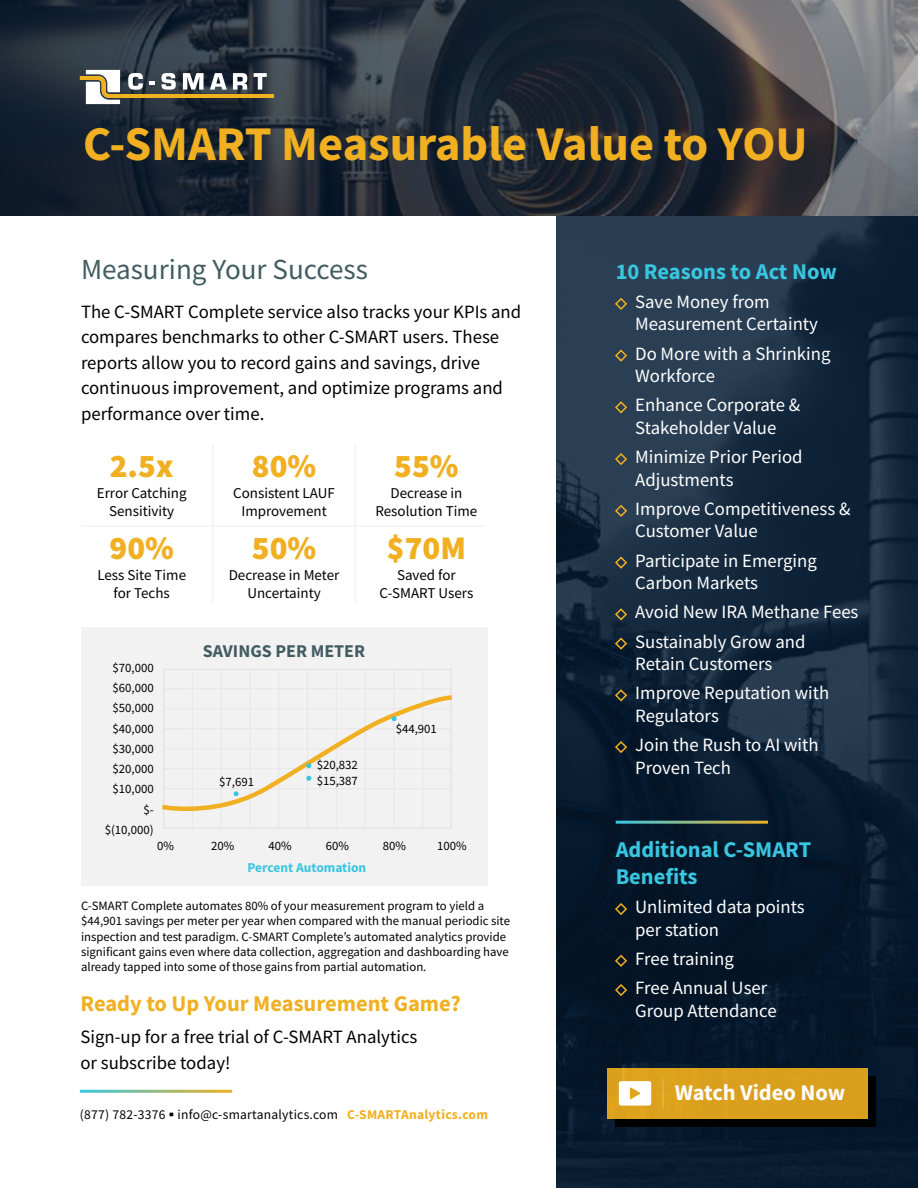
<style>
.page{position:relative;width:918px;height:1188px;background:#fff}
.page>*{position:absolute;margin:0;border:0;box-sizing:border-box;transform-origin:0 0}
.t1{font:700 48.45px "Source Sans Pro";color:#f0b021}
.t2{font:900 33px "Source Sans Pro";color:#f0b021}
.t3{font:29.1px "Source Sans Pro";color:#425c61}
.t4{font:700 22.5px/27px "Source Sans Pro";color:#39c6e0}
.t5{font:700 22.5px "Source Sans Pro";color:#f0b021}
.t6{font:700 22.5px "Source Sans Pro";color:#fff}
.t7{font:18.75px/22.5px "Source Sans Pro";color:#fff}
.t8{font:18.75px/25.5px "Source Sans Pro";color:#000}
.t9{font:700 18px "Source Sans Pro";color:#425c61}
.t10{font:15px/18px "Source Sans Pro";color:#000;text-align:center}
.t11{font:13.5px "Source Sans Pro";letter-spacing:.02em;color:#000}
.t12{font:700 13.5px "Source Sans Pro";color:#39c6e0}
.t13{font:12.75px/20.2px "Source Sans Pro";color:#000}
.s1{font-size:12px;color:#f0b021}
.s2{font-family:"Lato"}
.s3{font-weight:700;color:#f0b021}
</style>
<div class="page">
<img style="left:556px;top:216px;width:362px;height:972px">
<svg style="left:0;top:0;width:406px;height:216px;background:#212b38"></svg>
<svg style="left:857px;top:0;width:61px;height:216px;background:#7f8187"></svg>
<img style="left:406px;top:0;width:451px;height:216px">
<svg style="left:80px;top:70px;width:194px;height:34px"></svg>
<hr style="left:616px;top:821px;width:152px;height:3px;background:#fff">
<div style="left:81px;top:627px;width:406px;height:259px;background:#f2f2f2"></div>
<hr style="left:250px;top:669px;width:1px;height:160px;background:#e6e6e6">
<hr style="left:393px;top:669px;width:1px;height:160px;background:#e6e6e6">
<hr style="left:221px;top:669px;width:1px;height:160px;background:#e6e6e6">
<hr style="left:365px;top:669px;width:1px;height:160px;background:#e6e6e6">
<hr style="left:307px;top:669px;width:1px;height:160px;background:#e6e6e6">
<hr style="left:192px;top:669px;width:1px;height:160px;background:#e6e6e6">
<hr style="left:336px;top:669px;width:1px;height:160px;background:#e6e6e6">
<hr style="left:278px;top:669px;width:1px;height:160px;background:#e6e6e6">
<hr style="left:422px;top:669px;width:1px;height:160px;background:#e6e6e6">
<div style="left:163px;top:669px;width:289px;height:160px;border:2px solid #e6e6e6"></div>
<hr style="left:163px;top:688px;width:289px;height:1px;background:#e6e6e6">
<svg style="left:162px;top:693px;width:290px;height:121px"></svg>
<hr style="left:212px;top:444px;width:2px;height:159px;background:#f2f2f2">
<hr style="left:355px;top:444px;width:1px;height:159px;background:#f2f2f2">
<hr style="left:81px;top:525px;width:403px;height:2px;background:#f2f2f2">
<div style="left:615px;top:1076px;width:260px;height:51px;background:#000"></div>
<div style="left:607px;top:1068px;width:260px;height:51px;background:#daa01d"></div>
<svg style="left:619px;top:1081px;width:32px;height:25px"></svg>
<hr style="left:662px;top:1079px;width:2px;height:29px;background:#fff">
<h1 class="t1" style="left:83px;top:111px;width:726px">C-SMART Measurable Value to YOU</h1>
<h3 class="t3" style="left:81px;top:251px;width:289px">Measuring Your Success</h3>
<h3 class="t8" style="left:81px;top:299px;width:442px">The C-SMART Complete service also tracks your KPIs and compares benchmarks to other C-SMART users. These reports allow you to record gains and savings, drive continuous improvement, and optimize programs and performance over time.</h3>
<h2 class="t2" style="left:110px;top:444px;width:66px">2.5x</h2>
<h2 class="t2" style="left:252px;top:444px;width:66px">80%</h2>
<h2 class="t2" style="left:394px;top:444px;width:66px">55%</h2>
<p class="t10" style="left:97px;top:484px;width:91px">Error Catching<br>Sensitivity</p>
<p class="t10" style="left:233px;top:484px;width:103px">Consistent LAUF<br>Improvement</p>
<p class="t10" style="left:375px;top:484px;width:103px">Decrease in<br>Resolution Time</p>
<h2 class="t2" style="left:110px;top:525px;width:66px">90%</h2>
<h2 class="t2" style="left:252px;top:525px;width:66px">50%</h2>
<h2 class="t2" style="left:387px;top:525px;width:81px">$70M</h2>
<p class="t10" style="left:97px;top:566px;width:90px">Less Site Time for Techs</p>
<p class="t10" style="left:229px;top:566px;width:112px">Decrease in Meter<br>Uncertainty</p>
<p class="t10" style="left:380px;top:566px;width:95px">Saved for<br>C-SMART Users</p>
<p class="t13" style="left:105px;top:658px;width:50px;text-align:right">$70,000 $60,000 $50,000 $40,000 $30,000 $20,000 $10,000 $- $(10,000)</p>
<h3 class="t9" style="left:203px;top:639px;width:164px">SAVINGS PER METER</h3>
<p class="t13" style="left:317px;top:754px;width:43px">$20,832</p>
<p class="t13" style="left:219px;top:772px;width:36px">$7,691</p>
<p class="t13" style="left:317px;top:770px;width:43px">$15,387</p>
<p class="t13" style="left:396px;top:719px;width:43px">$44,901</p>
<h3 class="t4" style="left:616px;top:257px;width:223px">10 Reasons to Act Now</h3>
<h3 class="t7" style="left:635px;top:290px;width:184px;text-indent:-20px"><span class="s1">◆</span> Save Money from<br>Measurement Certainty</h3>
<h3 class="t7" style="left:635px;top:342px;width:197px;text-indent:-20px"><span class="s1">◆</span> Do More with a Shrinking<br>Workforce</h3>
<h3 class="t7" style="left:616px;top:394px;width:186px;text-align:center"><span class="s1">◆</span> Enhance Corporate &amp;<br>Stakeholder Value</h3>
<h3 class="t7" style="left:635px;top:446px;width:169px;text-indent:-20px"><span class="s1">◆</span> Minimize Prior Period<br>Adjustments</h3>
<h3 class="t7" style="left:635px;top:497px;width:217px;text-indent:-20px"><span class="s1">◆</span> Improve Competitiveness &amp;<br>Customer Value</h3>
<h3 class="t7" style="left:635px;top:549px;width:183px;text-indent:-20px"><span class="s1">◆</span> Participate in Emerging<br>Carbon Markets</h3>
<h3 class="t7" style="left:616px;top:601px;width:244px"><span class="s1">◆</span> Avoid New IRA Methane Fees</h3>
<h3 class="t7" style="left:635px;top:630px;width:172px;text-indent:-20px"><span class="s1">◆</span> Sustainably Grow and<br>Retain Customers</h3>
<h3 class="t7" style="left:635px;top:682px;width:196px;text-indent:-20px"><span class="s1">◆</span> Improve Reputation with<br>Regulators</h3>
<h3 class="t7" style="left:635px;top:734px;width:185px;text-indent:-20px"><span class="s1">◆</span> Join the Rush to AI with<br>Proven Tech</h3>
<h3 class="t4" style="left:616px;top:836px;width:197px">Additional C-SMART<br>Benefits</h3>
<h3 class="t7" style="left:635px;top:896px;width:171px;text-indent:-20px"><span class="s1">◆</span> Unlimited data points per station</h3>
<h3 class="t7" style="left:616px;top:947px;width:120px"><span class="s1">◆</span> Free training</h3>
<h3 class="t7" style="left:616px;top:977px;width:153px"><span class="s1">◆</span> Free Annual User</h3>
<p class="t13" style="left:157px;top:836px;width:18px">0%</p>
<p class="t13" style="left:211px;top:836px;width:25px">20%</p>
<p class="t13" style="left:268px;top:836px;width:25px">40%</p>
<p class="t13" style="left:326px;top:836px;width:25px">60%</p>
<p class="t13" style="left:383px;top:836px;width:25px">80%</p>
<p class="t13" style="left:437px;top:836px;width:31px">100%</p>
<p class="t12" style="left:248px;top:859px;width:120px">Percent Automation</p>
<p class="t13" style="left:81px;top:898px;width:431px;line-height:15.3px">C-SMART Complete automates 80% of your measurement program to yield a $44,901 savings per meter per year when compared with the manual periodic site inspection and test paradigm. C-SMART Complete’s automated analytics provide significant gains even where data collection, aggregation and dashboarding have already tapped into some of those gains from partial automation.</p>
<h3 class="t5" style="left:80px;top:988px;width:382px">Ready to Up Your Measurement Game?</h3>
<h3 class="t7" style="left:635px;top:999px;width:143px">Group Attendance</h3>
<h3 class="t8" style="left:80px;top:1024px;width:338px">Sign-up for a free trial of C-SMART Analytics or subscribe today!</h3>
<p class="t11" style="left:80px;top:1106px;width:409px">(877) 782-3376 <span class="s2">▪</span> info@c-smartanalytics.com <span class="s3">C-SMARTAnalytics.com</span></p>
<h3 class="t6" style="left:675px;top:1078px;width:172px">Watch Video Now</h3>
</div>
